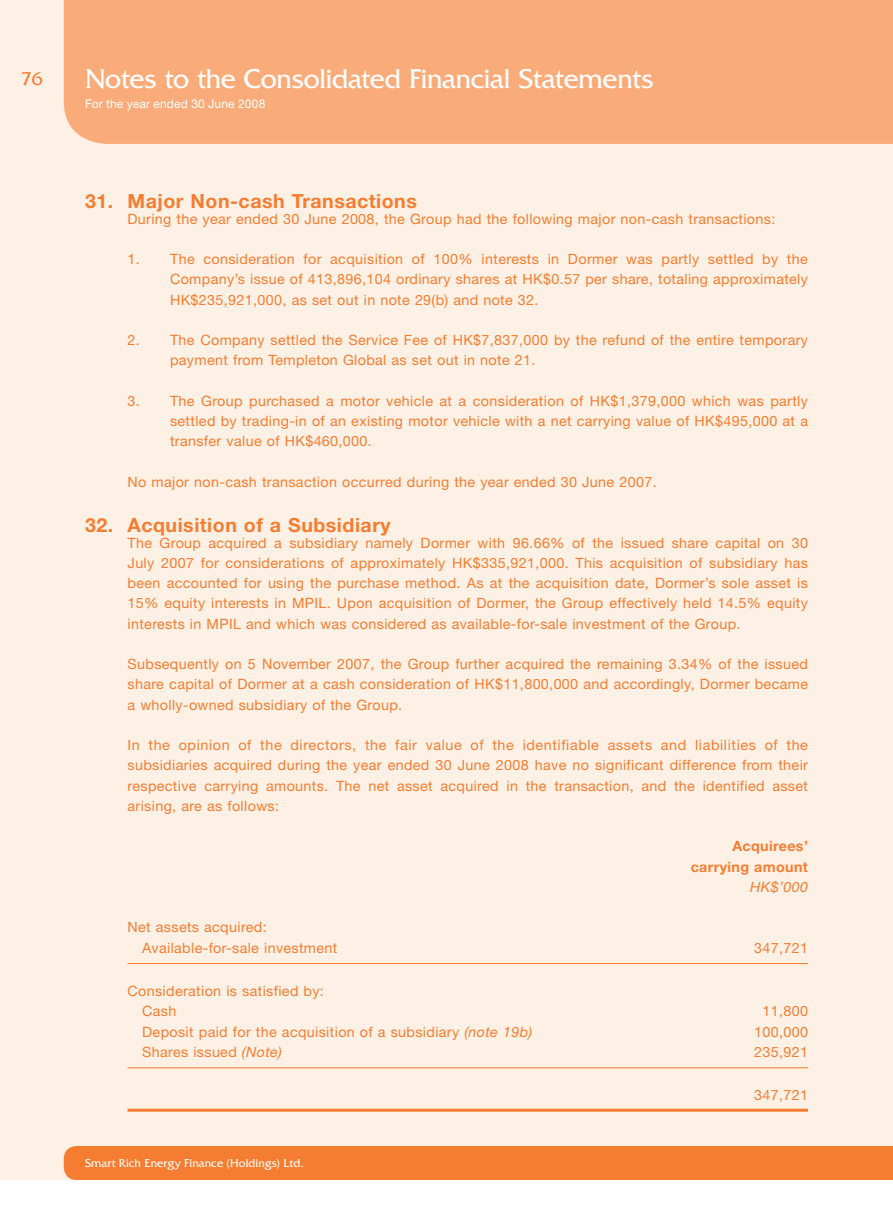
<style>
.page{position:relative;width:893px;height:1212px;background:#fff}
.page>*{position:absolute;margin:0;border:0;box-sizing:border-box;transform-origin:0 0}
.t1{font:28.5px "Friz Quadrata Std";letter-spacing:-.01em;color:#fff}
.t2{font:700 19.5px "Helvetica Neue LT Std";letter-spacing:.03em;color:#f47d31}
.t3{font:19.5px "Friz Quadrata Std";color:#f47d31}
.t4{font:14.25px/20.2px "Helvetica Neue LT Std";letter-spacing:.03em;color:#f47d31;text-align:justify}
.t5{font:700 14.25px/20.2px "Helvetica Neue LT Std";letter-spacing:.03em;color:#f47d31;text-align:right}
.t6{font:italic 14.25px "Helvetica Neue LT Std";color:#f47d31}
.t7{font:12px "Friz Quadrata Std";color:#fff}
.t8{font:12px "Helvetica Neue LT Std";letter-spacing:.015em;color:#fff}
.s1{font-style:italic}
</style>
<div class="page">
<div style="left:0;top:0;width:893px;height:1180px;background:#fdf0e4"></div>
<div style="left:64px;top:0;width:829px;height:144px;background:#f9ac79"></div>
<div style="left:64px;top:1146px;width:829px;height:34px;background:#f47d31"></div>
<hr style="left:128px;top:963px;width:680px;height:1px;background:#f47d31">
<hr style="left:128px;top:1067px;width:680px;height:1px;background:#f47d31">
<hr style="left:128px;top:1109px;width:680px;height:3px;background:#f47d31">
<h2 class="t3" style="left:21px;top:71px;width:23px">76</h2>
<h1 class="t1" style="left:85px;top:67px;width:570px">Notes to the Consolidated Financial Statements</h1>
<p class="t8" style="left:85px;top:99px;width:182px">For the year ended 30 June 2008</p>
<h2 class="t2" style="left:85px;top:193px;width:333px">31. Major Non-cash Transactions</h2>
<p class="t4" style="left:128px;top:210px;width:649px">During the year ended 30 June 2008, the Group had the following major non-cash transactions:</p>
<p class="t4" style="left:170px;top:250px;width:639px;text-indent:-43px">1. The consideration for acquisition of 100% interests in Dormer was partly settled by the Company’s issue of 413,896,104 ordinary shares at HK$0.57 per share, totaling approximately HK$235,921,000, as set out in note 29(b) and note 32.</p>
<p class="t4" style="left:170px;top:331px;width:639px;text-indent:-43px">2. The Company settled the Service Fee of HK$7,837,000 by the refund of the entire temporary payment from Templeton Global as set out in note 21.</p>
<p class="t4" style="left:170px;top:392px;width:639px;text-indent:-43px">3. The Group purchased a motor vehicle at a consideration of HK$1,379,000 which was partly settled by trading-in of an existing motor vehicle with a net carrying value of HK$495,000 at a transfer value of HK$460,000.</p>
<p class="t4" style="left:128px;top:473px;width:531px">No major non-cash transaction occurred during the year ended 30 June 2007.</p>
<h2 class="t2" style="left:85px;top:517px;width:307px">32. Acquisition of a Subsidiary</h2>
<p class="t4" style="left:128px;top:534px;width:682px">The Group acquired a subsidiary namely Dormer with 96.66% of the issued share capital on 30<br>July 2007 for considerations of approximately HK$335,921,000. This acquisition of subsidiary has been accounted for using the purchase method. As at the acquisition date, Dormer’s sole asset is 15% equity interests in MPIL. Upon acquisition of Dormer, the Group effectively held 14.5% equity interests in MPIL and which was considered as available-for-sale investment of the Group.</p>
<p class="t4" style="left:128px;top:655px;width:682px">Subsequently on 5 November 2007, the Group further acquired the remaining 3.34% of the issued share capital of Dormer at a cash consideration of HK$11,800,000 and accordingly, Dormer became a wholly-owned subsidiary of the Group.</p>
<p class="t4" style="left:128px;top:736px;width:682px">In the opinion of the directors, the fair value of the identifiable assets and liabilities of the subsidiaries acquired during the year ended 30 June 2008 have no significant difference from their respective carrying amounts. The net asset acquired in the transaction, and the identified asset arising, are as follows:</p>
<p class="t5" style="left:691px;top:838px;width:119px">Acquirees’ carrying amount</p>
<p class="t6" style="left:750px;top:881px;width:59px">HK$’000</p>
<p class="t4" style="left:142px;top:919px;width:197px;text-indent:-15px">Net assets acquired:<br>Available-for-sale investment</p>
<p class="t4" style="left:754px;top:939px;width:55px">347,721</p>
<p class="t4" style="left:142px;top:982px;width:183px;text-indent:-15px">Consideration is satisfied by:<br>Cash</p>
<p class="t4" style="left:762px;top:1003px;width:47px">11,800</p>
<p class="t4" style="left:142px;top:1023px;width:391px">Deposit paid for the acquisition of a subsidiary <span class="s1">(note 19b)</span></p>
<p class="t4" style="left:754px;top:1023px;width:55px">100,000</p>
<p class="t4" style="left:142px;top:1043px;width:141px">Shares issued <span class="s1">(Note)</span></p>
<p class="t4" style="left:754px;top:1043px;width:55px">235,921</p>
<p class="t4" style="left:754px;top:1087px;width:55px">347,721</p>
<p class="t7" style="left:85px;top:1158px;width:220px">Smart Rich Energy Finance (Holdings) Ltd.</p>
</div>
